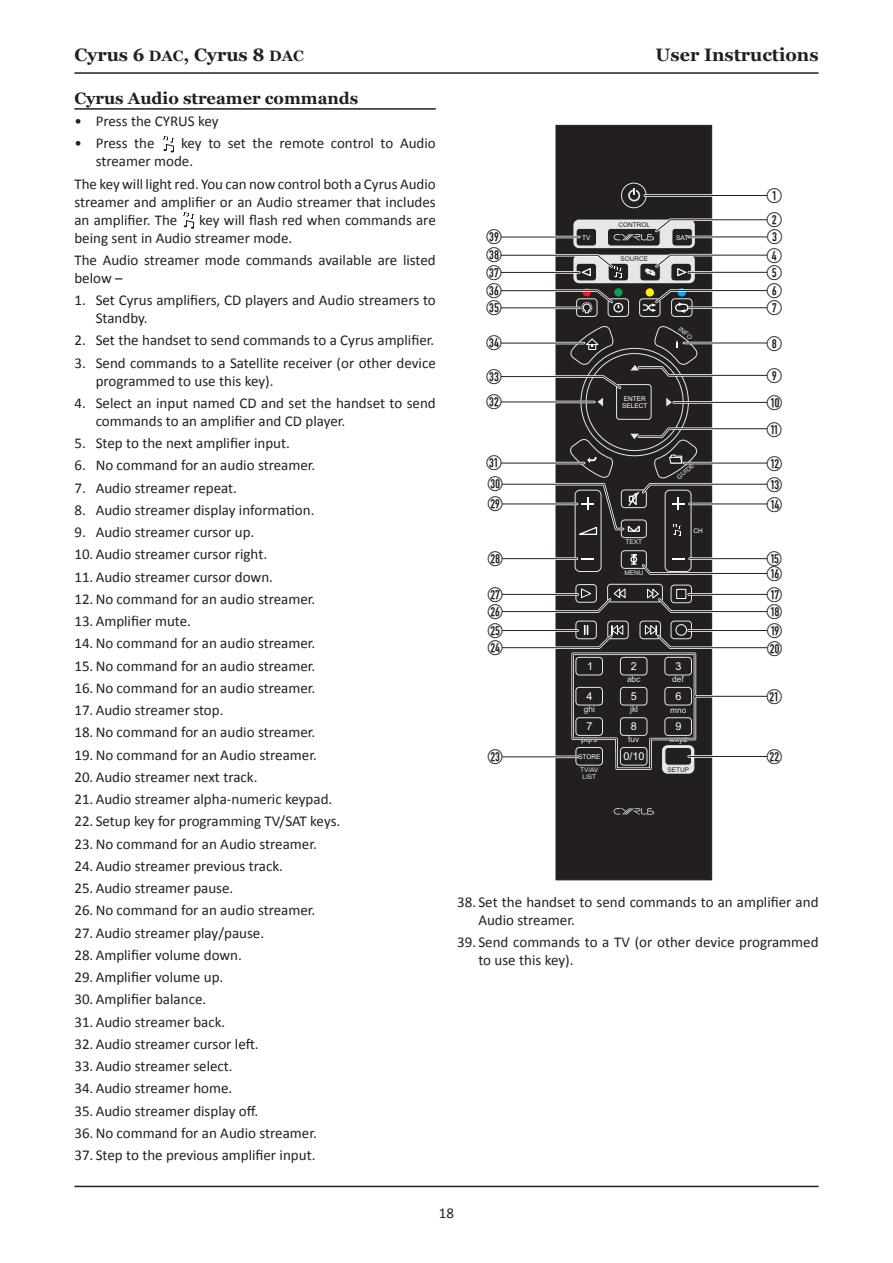
<style>
.page{position:relative;width:893px;height:1263px;background:#fff}
.page>*{position:absolute;margin:0;border:0;box-sizing:border-box;transform-origin:0 0}
.t1{font:21px/17.7px "Combi Numerals 98";color:#231f20}
.t2{font:700 18px "Georgia";color:#231f20}
.t3{font:700 16.5px "Georgia";color:#231f20}
.t4{font:15px/18px "Calibri";color:#231f20}
.t5{font:10.8px "Arial";color:#fff}
.t6{font:8.4px "Arial";color:#e6e7e9}
.t7{font:6.45px "Arial";color:#e6e7e9}
.t8{font:6.45px/7.2px "Arial";color:#fff}
.t9{font:6.45px "Arial";color:#231f20}
.s1{font-size:15px}
</style>
<div class="page">
<hr style="left:74px;top:72px;width:745px;height:2px;background:#231f20">
<hr style="left:74px;top:1186px;width:745px;height:1px;background:#231f20">
<hr style="left:74px;top:108px;width:362px;height:2px;background:#231f20">
<svg style="left:163px;top:136px;width:11px;height:17px"></svg>
<svg style="left:183px;top:212px;width:11px;height:17px"></svg>
<div style="left:556px;top:125px;width:156px;height:755px;background:#231f20;border:1px solid #231f20"></div>
<div style="left:662px;top:745px;width:32px;height:29px;background:#e6e7e9;border-radius:6px"></div>
<svg style="left:621px;top:184px;width:26px;height:19px"></svg>
<svg style="left:614px;top:808px;width:40px;height:6px"></svg>
<svg style="left:500px;top:219px;width:268px;height:550px"></svg>
<hr style="left:645px;top:194px;width:122px;height:3px;background:#fff">
<hr style="left:645px;top:195px;width:122px;height:1px;background:#231f20">
<p class="t2" style="left:74px;top:44px;width:231px">Cyrus 6 <span class="s1">DAC</span>, Cyrus 8 <span class="s1">DAC</span></p>
<p class="t2" style="left:656px;top:44px;width:165px">User Instructions</p>
<p class="t3" style="left:74px;top:88px;width:285px">Cyrus Audio streamer commands</p>
<p class="t4" style="left:74px;top:112px;width:146px">• Press the CYRUS key</p>
<p class="t4" style="left:74px;top:134px;width:82px">• Press the</p>
<p class="t4" style="left:96px;top:134px;width:342px;text-indent:86px">key to set the remote control to Audio streamer mode.</p>
<p class="t4" style="left:74px;top:175px;width:363px;text-align:justify">The key will light red. You can now control both a Cyrus Audio streamer and amplifier or an Audio streamer that includes an amplifier. The</p>
<p class="t4" style="left:74px;top:211px;width:363px;text-indent:125px">key will flash red when commands are being sent in Audio streamer mode.</p>
<p class="t4" style="left:74px;top:251px;width:363px">The Audio streamer mode commands available are listed below –</p>
<p class="t4" style="left:96px;top:291px;width:342px;text-indent:-21px">1. Set Cyrus amplifiers, CD players and Audio streamers to<br>Standby.</p>
<p class="t4" style="left:74px;top:331px;width:361px">2. Set the handset to send commands to a Cyrus amplifier.</p>
<p class="t4" style="left:96px;top:354px;width:342px;text-indent:-21px">3. Send commands to a Satellite receiver (or other device programmed to use this key).</p>
<p class="t4" style="left:96px;top:394px;width:342px;text-indent:-21px">4. Select an input named CD and set the handset to send commands to an amplifier and CD player.</p>
<p class="t4" style="left:74px;top:434px;width:217px">5. Step to the next amplifier input.</p>
<p class="t4" style="left:74px;top:456px;width:242px">6. No command for an audio streamer.</p>
<p class="t4" style="left:74px;top:479px;width:164px">7. Audio streamer repeat.</p>
<p class="t4" style="left:74px;top:501px;width:242px">8. Audio streamer display information.</p>
<p class="t4" style="left:74px;top:523px;width:182px">9. Audio streamer cursor up.</p>
<p class="t4" style="left:74px;top:545px;width:194px">10. Audio streamer cursor right.</p>
<p class="t4" style="left:74px;top:566px;width:242px;line-height:22.2px">11. Audio streamer cursor down.<br>12.No command for an audio streamer.</p>
<p class="t4" style="left:74px;top:610px;width:242px;line-height:22.2px">13. Amplifier mute.<br>14.No command for an audio streamer.<br>15.No command for an audio streamer.<br>16.No command for an audio streamer.</p>
<p class="t4" style="left:74px;top:699px;width:244px;line-height:22.2px">17. Audio streamer stop.<br>18.No command for an audio streamer.<br>19.No command for an Audio streamer.</p>
<p class="t4" style="left:74px;top:768px;width:185px">20. Audio streamer next track.</p>
<p class="t4" style="left:74px;top:790px;width:259px">21. Audio streamer alpha-numeric keypad.</p>
<p class="t4" style="left:74px;top:810px;width:267px;line-height:22.2px">22. Setup key for programming TV/SAT keys.<br>23.No command for an Audio streamer.</p>
<p class="t4" style="left:74px;top:857px;width:210px">24. Audio streamer previous track.</p>
<p class="t4" style="left:74px;top:877px;width:242px;line-height:22.2px">25. Audio streamer pause.<br>26.No command for an audio streamer.</p>
<p class="t4" style="left:74px;top:924px;width:191px">27. Audio streamer play/pause.</p>
<p class="t4" style="left:74px;top:946px;width:169px">28. Amplifier volume down.</p>
<p class="t4" style="left:74px;top:968px;width:150px">29. Amplifier volume up.</p>
<p class="t4" style="left:74px;top:990px;width:133px">30. Amplifier balance.</p>
<p class="t4" style="left:74px;top:1013px;width:152px">31. Audio streamer back.</p>
<p class="t4" style="left:74px;top:1035px;width:186px">32. Audio streamer cursor left.</p>
<p class="t4" style="left:74px;top:1057px;width:160px">33. Audio streamer select.</p>
<p class="t4" style="left:74px;top:1079px;width:159px">34. Audio streamer home.</p>
<p class="t4" style="left:74px;top:1099px;width:244px;line-height:22.2px">35. Audio streamer display off.<br>36.No command for an Audio streamer.</p>
<p class="t4" style="left:74px;top:1146px;width:243px">37. Step to the previous amplifier input.</p>
<h1 class="t1" style="left:766px;top:185px;width:18px;line-height:24.5px">A<br>B</h1>
<h1 class="t1" style="left:766px;top:230px;width:18px;text-align:justify">C D E F G</h1>
<h1 class="t1" style="left:767px;top:329px;width:17px;line-height:32.1px">H<br>I</h1>
<h1 class="t1" style="left:766px;top:391px;width:17px;line-height:26.7px">1)<br>1!</h1>
<h1 class="t1" style="left:767px;top:455px;width:17px;line-height:20.4px;text-align:justify">1@ 1# 1$</h1>
<h1 class="t1" style="left:766px;top:554px;width:17px;line-height:14.9px">1%<br>1^</h1>
<h1 class="t1" style="left:767px;top:588px;width:17px;text-align:justify">1&amp; 1* 1( 2)</h1>
<h1 class="t1" style="left:767px;top:690px;width:17px">2!</h1>
<p class="t9" style="left:618px;top:220px;width:33px">CONTROL</p>
<p class="t9" style="left:620px;top:255px;width:29px">SOURCE</p>
<h1 class="t1" style="left:486px;top:230px;width:17px">3(</h1>
<p class="t8" style="left:582px;top:234px;width:10px">TV</p>
<p class="t8" style="left:676px;top:234px;width:14px">SAT</p>
<h1 class="t1" style="left:486px;top:248px;width:17px">3*</h1>
<h1 class="t1" style="left:486px;top:266px;width:17px">3&amp;</h1>
<h1 class="t1" style="left:486px;top:284px;width:17px">3^</h1>
<h1 class="t1" style="left:486px;top:301px;width:17px">3%</h1>
<p class="t7" style="left:682px;top:325px;width:17px;rotate:39deg">INFO</p>
<h1 class="t1" style="left:486px;top:336px;width:17px">3$</h1>
<h1 class="t1" style="left:486px;top:370px;width:17px">3#</h1>
<h1 class="t1" style="left:486px;top:395px;width:17px">3@</h1>
<p class="t8" style="left:622px;top:396px;width:27px">ENTER<br>SELECT</p>
<h1 class="t1" style="left:486px;top:456px;width:17px">3!</h1>
<p class="t7" style="left:675px;top:475px;width:22px;rotate:-39deg">GUIDE</p>
<h1 class="t1" style="left:487px;top:477px;width:17px">3)</h1>
<h1 class="t1" style="left:487px;top:497px;width:17px">2(</h1>
<p class="t8" style="left:693px;top:528px;width:11px">CH</p>
<p class="t7" style="left:626px;top:537px;width:18px">TEXT</p>
<h1 class="t1" style="left:487px;top:552px;width:17px">2*</h1>
<p class="t7" style="left:624px;top:568px;width:21px">MENU</p>
<h1 class="t1" style="left:487px;top:588px;width:17px;line-height:17.2px">2&amp;<br>2^</h1>
<h1 class="t1" style="left:487px;top:624px;width:17px">2%</h1>
<h1 class="t1" style="left:487px;top:641px;width:17px">2$</h1>
<p class="t5" style="left:587px;top:659px;width:8px">1</p>
<p class="t5" style="left:631px;top:659px;width:8px">2</p>
<p class="t5" style="left:675px;top:659px;width:8px">3</p>
<p class="t5" style="left:586px;top:689px;width:8px">4</p>
<p class="t5" style="left:631px;top:689px;width:8px">5</p>
<p class="t5" style="left:586px;top:720px;width:8px">7</p>
<p class="t5" style="left:675px;top:720px;width:8px">9</p>
<p class="t6" style="left:627px;top:674px;width:15px">abc</p>
<p class="t6" style="left:672px;top:674px;width:13px">def</p>
<p class="t5" style="left:675px;top:689px;width:8px">6</p>
<p class="t6" style="left:584px;top:704px;width:13px">ghi</p>
<p class="t6" style="left:630px;top:704px;width:9px">jkl</p>
<p class="t6" style="left:670px;top:704px;width:18px">mno</p>
<p class="t6" style="left:581px;top:734px;width:18px">pqrs</p>
<p class="t6" style="left:628px;top:734px;width:13px">tuv</p>
<p class="t6" style="left:669px;top:734px;width:20px">wxyz</p>
<p class="t5" style="left:631px;top:720px;width:8px">8</p>
<p class="t5" style="left:623px;top:749px;width:23px">0/10</p>
<h1 class="t1" style="left:487px;top:750px;width:17px">2#</h1>
<h1 class="t1" style="left:767px;top:749px;width:17px">2@</h1>
<p class="t8" style="left:578px;top:753px;width:24px">STORE</p>
<p class="t7" style="left:580px;top:765px;width:20px">TV/AV</p>
<p class="t7" style="left:582px;top:772px;width:15px">LIST</p>
<p class="t9" style="left:667px;top:765px;width:23px">SETUP</p>
<p class="t4" style="left:478px;top:893px;width:342px;text-indent:-21px">38. Set the handset to send commands to an amplifier and<br>Audio streamer.</p>
<p class="t4" style="left:478px;top:933px;width:342px;text-indent:-21px">39. Send commands to a TV (or other device programmed to use this key).</p>
<p class="t4" style="left:439px;top:1204px;width:17px">18</p>
</div>
